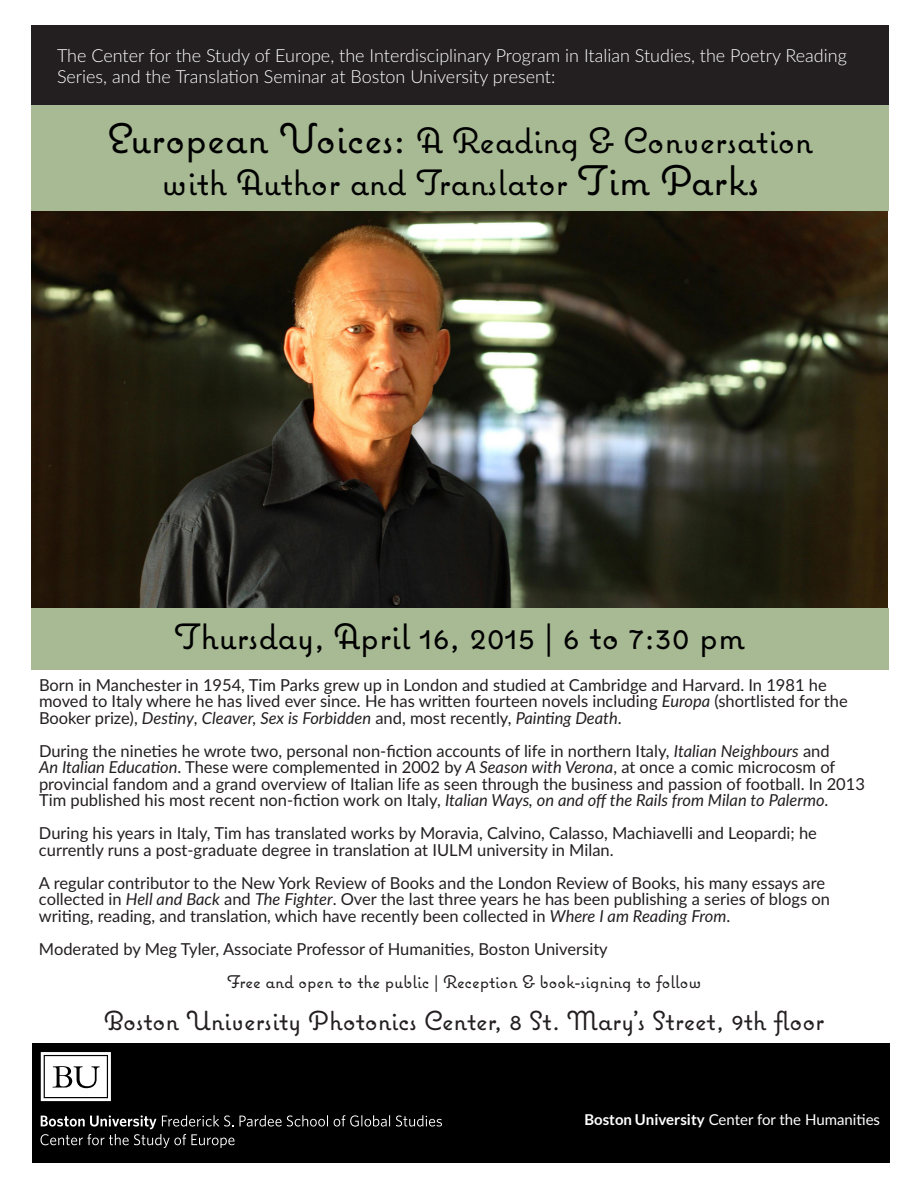
<style>
.page{position:relative;width:918px;height:1188px;background:#fff}
.page>*{position:absolute;margin:0;border:0;box-sizing:border-box;transform-origin:0 0}
.t1{font:36px "Coquette";color:#000}
.t2{font:27px "Coquette";color:#231f20}
.t3{font:300 18px/21.6px "Lato";color:#fff}
.t4{font:18px "Coquette";color:#231f20}
.t5{font:16.5px/16.5px "Lato";color:#231f20}
.t6{font:15px "Lato";color:#fff}
.s1{font-size:42px}
.s2{font-style:italic}
.s3{font-weight:700}
</style>
<div class="page">
<div style="left:32px;top:1043px;width:858px;height:120px;background:#000"></div>
<svg style="left:41px;top:1052px;width:70px;height:49px;background:#d6d6d6"></svg>
<svg style="left:334px;top:1115px;width:56px;height:12px"></svg>
<svg style="left:396px;top:1115px;width:46px;height:12px"></svg>
<svg style="left:40px;top:1115px;width:288px;height:33px"></svg>
<div style="left:32px;top:25px;width:858px;height:81px;background:#231f20"></div>
<div style="left:32px;top:105px;width:858px;height:106px;background:#a8ba94"></div>
<div style="left:32px;top:608px;width:858px;height:61px;background:#a8ba94"></div>
<img style="left:32px;top:211px;width:856px;height:397px">
<p class="t3" style="left:57px;top:44px;width:791px">The Center for the Study of Europe, the Interdisciplinary Program in Italian Studies, the Poetry Reading<br>Series, and the Translation Seminar at Boston University present:</p>
<p class="t1" style="left:108px;top:118px;width:706px"><span class="s1">European Voices:</span> A Reading &amp; Conversation</p>
<p class="t1" style="left:162px;top:160px;width:599px">with Author and Translator <span class="s1">Tim Parks</span></p>
<p class="t1" style="left:174px;top:614px;width:572px">Thursday, April 16, 2015 | 6 to 7:30 pm</p>
<p class="t5" style="left:39px;top:676px;width:789px">Born in Manchester in 1954, Tim Parks grew up in London and studied at Cambridge and Harvard. In 1981 he</p>
<p class="t5" style="left:39px;top:693px;width:810px">moved to Italy where he has lived ever since. He has written fourteen novels including <span class="s2">Europa</span> (shortlisted for the<br>Booker prize), <span class="s2">Destiny</span>, <span class="s2">Cleaver, Sex is Forbidden</span> and, most recently, <span class="s2">Painting Death</span>.</p>
<p class="t5" style="left:39px;top:742px;width:792px">During the nineties he wrote two, personal non-fiction accounts of life in northern Italy, <span class="s2">Italian Neighbours</span> and</p>
<p class="t5" style="left:39px;top:759px;width:798px"><span class="s2">An Italian Education</span>. These were complemented in 2002 by <span class="s2">A Season with Verona</span>, at once a comic microcosm of</p>
<p class="t5" style="left:39px;top:775px;width:827px">provincial fandom and a grand overview of Italian life as seen through the business and passion of football. In 2013<br>Tim published his most recent non-fiction work on Italy, <span class="s2">Italian Ways, on and off the Rails from Milan to Palermo</span>.</p>
<p class="t5" style="left:39px;top:825px;width:779px">During his years in Italy, Tim has translated works by Moravia, Calvino, Calasso, Machiavelli and Leopardi; he</p>
<p class="t5" style="left:39px;top:833px;width:788px;line-height:33px">currently runs a post-graduate degree in translation at IULM university in Milan.<br>A regular contributor to the New York Review of Books and the London Review of Books, his many essays are</p>
<p class="t5" style="left:39px;top:891px;width:792px">collected in <span class="s2">Hell and Back</span> and <span class="s2">The Fighter</span>. Over the last three years he has been publishing a series of blogs on</p>
<p class="t5" style="left:39px;top:907px;width:693px">writing, reading, and translation, which have recently been collected in <span class="s2">Where I am Reading From</span>.</p>
<p class="t5" style="left:39px;top:940px;width:570px">Moderated by Meg Tyler, Associate Professor of Humanities, Boston University</p>
<p class="t4" style="left:227px;top:971px;width:476px">Free and open to the public | Reception &amp; book-signing to follow</p>
<p class="t2" style="left:104px;top:1004px;width:722px">Boston University Photonics Center, 8 St. Mary’s Street, 9th floor</p>
<p class="t6" style="left:584px;top:1109px;width:297px"><span class="s3">Boston University</span> Center for the Humanities</p>
</div>
